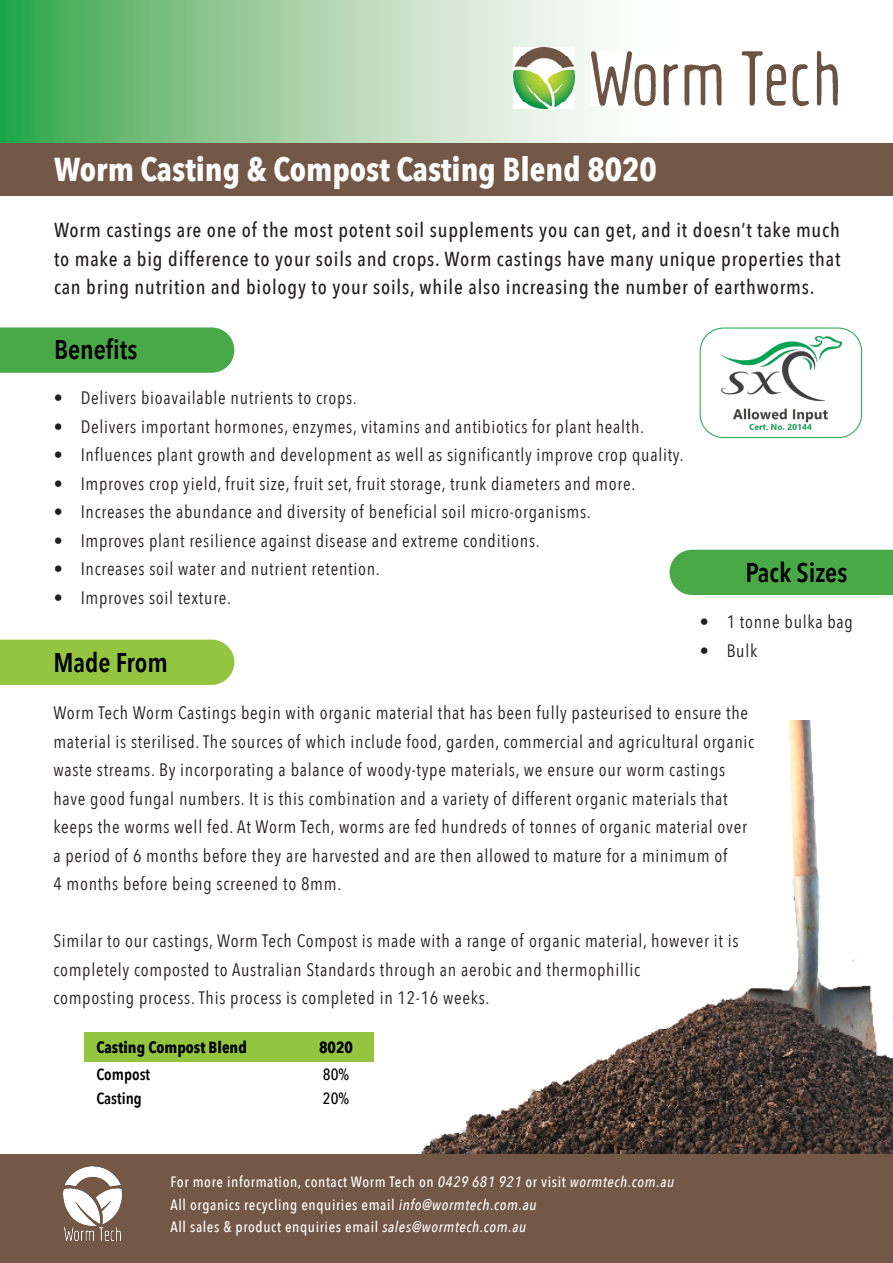
<style>
.page{position:relative;width:893px;height:1263px;background:#fff}
.page>*{position:absolute;margin:0;border:0;box-sizing:border-box;transform-origin:0 0}
.t1{font:700 33px "Avenir Next Condensed";color:#fff}
.t2{font:600 27px "Avenir Next Condensed";color:#000}
.t3{font:500 20.25px/28.5px "Avenir Next Condensed";letter-spacing:.04em;color:#231f20;text-align:justify}
.t4{font:18px "Avenir Next Condensed";letter-spacing:.04em;color:#231f20}
.t5{font:700 16.2px "Avenir Next Condensed";color:#000}
.t6{font:600 16.2px "Avenir Next Condensed";color:#000}
.t7{font:500 16.2px "Avenir Next Condensed";color:#000}
.t8{font:500 15px "Avenir Next Condensed";letter-spacing:.04em;color:#fff}
.s1{font-style:italic}
</style>
<div class="page">
<img style="left:420px;top:721px;width:473px;height:433px">
<svg style="left:0;top:0;width:838px;height:143px"></svg>
<img style="left:591px;top:51px;width:246px;height:55px">
<div style="left:669px;top:550px;width:224px;height:45px;background:#49a947"></div>
<div style="left:0;top:640px;width:234px;height:45px;background:#93c540"></div>
<div style="left:0;top:327px;width:234px;height:46px;background:#49a947"></div>
<div style="left:0;top:143px;width:893px;height:52px;background:#735848"></div>
<div style="left:0;top:1154px;width:893px;height:109px;background:#735848"></div>
<img style="left:514px;top:48px;width:61px;height:61px">
<img style="left:63px;top:1166px;width:59px;height:59px">
<img style="left:65px;top:1228px;width:55px;height:12px">
<div style="left:84px;top:1033px;width:290px;height:29px;background:#93c540"></div>
<div style="left:700px;top:328px;width:162px;height:110px;border:1px solid #1aa64a;border-radius:23px"></div>
<img style="left:721px;top:336px;width:121px;height:93px">
<p class="t1" style="left:54px;top:149px;width:604px">Worm Casting &amp; Compost Casting Blend 8020</p>
<p class="t3" style="left:54px;top:216px;width:788px">Worm castings are one of the most potent soil supplements you can get, and it doesn’t take much to make a big difference to your soils and crops. Worm castings have many unique properties that can bring nutrition and biology to your soils, while also increasing the number of earthworms.</p>
<p class="t2" style="left:54px;top:327px;width:85px">Benefits</p>
<p class="t4" style="left:54px;top:383px;width:305px">• Delivers bioavailable nutrients to crops.</p>
<p class="t4" style="left:54px;top:411px;width:592px">• Delivers important hormones, enzymes, vitamins and antibiotics for plant health.</p>
<p class="t4" style="left:54px;top:440px;width:631px">• Influences plant growth and development as well as significantly improve crop quality.</p>
<p class="t4" style="left:54px;top:468px;width:583px">• Improves crop yield, fruit size, fruit set, fruit storage, trunk diameters and more.</p>
<p class="t4" style="left:54px;top:497px;width:539px">• Increases the abundance and diversity of beneficial soil micro-organisms.</p>
<p class="t4" style="left:54px;top:525px;width:488px">• Improves plant resilience against disease and extreme conditions.</p>
<p class="t4" style="left:54px;top:554px;width:328px">• Increases soil water and nutrient retention.</p>
<p class="t4" style="left:54px;top:582px;width:179px">• Improves soil texture.</p>
<p class="t2" style="left:745px;top:549px;width:103px">Pack Sizes</p>
<p class="t4" style="left:700px;top:606px;width:155px">• 1 tonne bulka bag</p>
<p class="t4" style="left:700px;top:635px;width:59px">• Bulk</p>
<p class="t2" style="left:53px;top:639px;width:116px">Made From</p>
<p class="t4" style="left:53px;top:697px;width:696px">Worm Tech Worm Castings begin with organic material that has been fully pasteurised to ensure the</p>
<p class="t4" style="left:53px;top:726px;width:702px">material is sterilised. The sources of which include food, garden, commercial and agricultural organic</p>
<p class="t4" style="left:53px;top:754px;width:673px">waste streams. By incorporating a balance of woody-type materials, we ensure our worm castings</p>
<p class="t4" style="left:53px;top:783px;width:676px">have good fungal numbers. It is this combination and a variety of different organic materials that</p>
<p class="t4" style="left:53px;top:811px;width:695px">keeps the worms well fed. At Worm Tech, worms are fed hundreds of tonnes of organic material over</p>
<p class="t4" style="left:53px;top:840px;width:676px">a period of 6 months before they are harvested and are then allowed to mature for a minimum of</p>
<p class="t4" style="left:53px;top:868px;width:289px">4 months before being screened to 8mm.</p>
<p class="t4" style="left:53px;top:925px;width:687px">Similar to our castings, Worm Tech Compost is made with a range of organic material, however it is</p>
<p class="t4" style="left:53px;top:954px;width:588px">completely composted to Australian Standards through an aerobic and thermophillic</p>
<p class="t4" style="left:53px;top:982px;width:438px">composting process. This process is completed in 12-16 weeks.</p>
<p class="t5" style="left:97px;top:1037px;width:152px">Casting Compost Blend</p>
<p class="t6" style="left:97px;top:1060px;width:55px">Compost</p>
<p class="t6" style="left:97px;top:1084px;width:47px">Casting</p>
<p class="t5" style="left:319px;top:1037px;width:35px">8020</p>
<p class="t7" style="left:323px;top:1064px;width:28px">80%</p>
<p class="t7" style="left:323px;top:1088px;width:28px">20%</p>
<p class="t8" style="left:171px;top:1173px;width:505px">For more information, contact Worm Tech on <span class="s1">0429 681 921</span> or visit <span class="s1">wormtech.com.au</span></p>
<p class="t8" style="left:171px;top:1195px;width:367px">All organics recycling enquiries email <span class="s1">info@wormtech.com.au</span></p>
<p class="t8" style="left:171px;top:1218px;width:357px">All sales &amp; product enquiries email <span class="s1">sales@wormtech.com.au</span></p>
</div>
